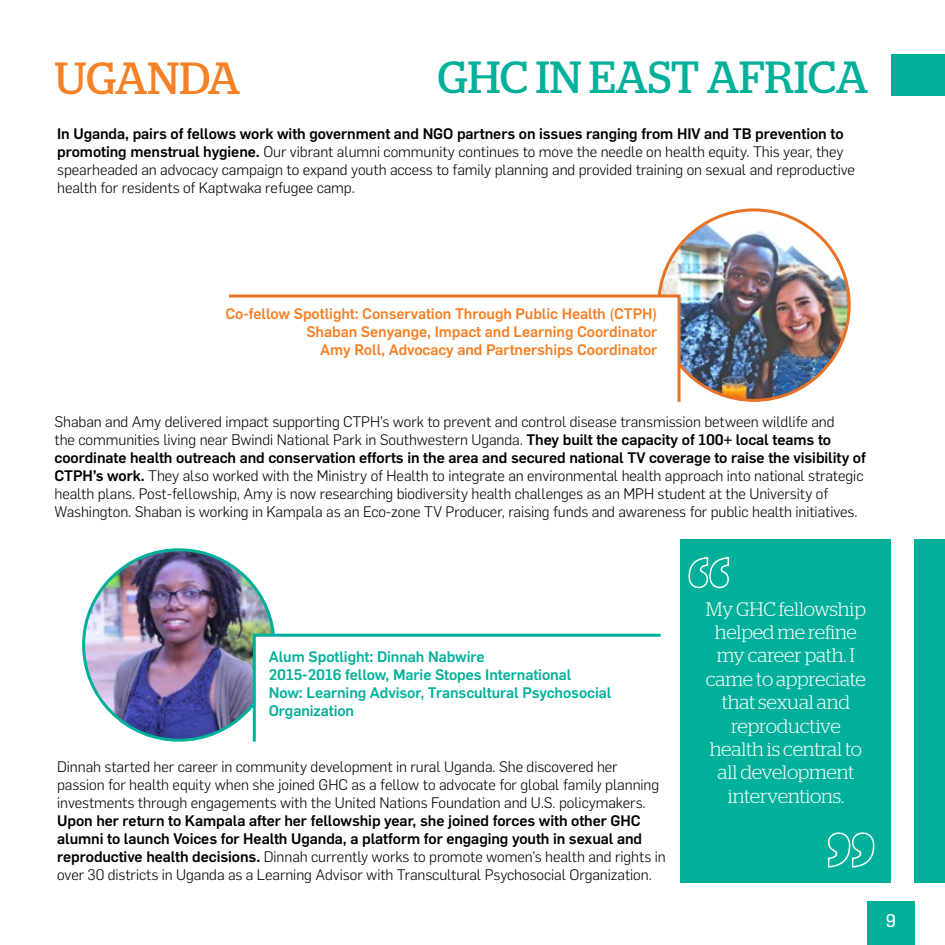
<style>
.page{position:relative;width:945px;height:945px;background:#fff}
.page>*{position:absolute;margin:0;border:0;box-sizing:border-box;transform-origin:0 0}
.t1{font:45px "Stag";color:#01b09a}
.t2{font:45px "Stag";letter-spacing:-.015em;color:#f58025}
.t3{font:300 19.5px/23.4px "Stag";letter-spacing:-.01em;color:#fff;text-align:center}
.t4{font:18px "Flama Basic";color:#fff}
.t5{font:300 15px/18px "Flama";letter-spacing:-.005em;color:#000}
.t6{font:500 15px/18px "Flama";letter-spacing:-.005em;color:#000}
.t7{font:500 15px/18px "Flama";letter-spacing:-.005em;color:#f58025;text-align:right}
.t8{font:500 15px/18px "Flama";letter-spacing:-.005em;color:#01b09a}
.s1{font-weight:500}
.s2{font-weight:300}
</style>
<div class="page">
<div style="left:867px;top:902px;width:48px;height:43px;background:#01b09a"></div>
<div style="left:891px;top:54px;width:54px;height:41px;background:#01b09a"></div>
<div style="left:915px;top:539px;width:30px;height:344px;background:#01b09a"></div>
<div style="left:681px;top:540px;width:210px;height:343px;background:#01b09a"></div>
<svg style="left:688px;top:557px;width:41px;height:32px"></svg>
<svg style="left:827px;top:832px;width:48px;height:36px"></svg>
<img style="left:84px;top:550px;width:190px;height:190px;border-radius:95px">
<svg style="left:251px;top:632px;width:410px;height:110px"></svg>
<img style="left:659px;top:210px;width:190px;height:190px;border-radius:95px">
<svg style="left:229px;top:293px;width:453px;height:109px"></svg>
<h1 class="t1" style="left:437px;top:52px;width:432px">GHC IN EAST AFRICA</h1>
<h1 class="t2" style="left:55px;top:52px;width:187px">UGANDA</h1>
<p class="t5" style="left:57px;top:124px;width:799px"><span class="s1">In Uganda, pairs of fellows work with government and NGO partners on issues ranging from HIV and TB prevention to promoting menstrual hygiene.</span> Our vibrant alumni community continues to move the needle on health equity. This year, they spearheaded an advocacy campaign to expand youth access to family planning and provided training on sexual and reproductive health for residents of Kaptwaka refugee camp.</p>
<p class="t7" style="left:225px;top:304px;width:433px">Co-fellow Spotlight: Conservation Through Public Health (CTPH)<br>Shaban Senyange, Impact and Learning Coordinator<br>Amy Roll, Advocacy and Partnerships Coordinator</p>
<p class="t5" style="left:55px;top:412px;width:813px">Shaban and Amy delivered impact supporting CTPH’s work to prevent and control disease transmission between wildlife and<br>the communities living near Bwindi National Park in Southwestern Uganda. <span class="s1">They built the capacity of 100+ local teams to coordinate health outreach and conservation efforts in the area and secured national TV coverage to raise the visibility of CTPH’s work.</span> They also worked with the Ministry of Health to integrate an environmental health approach into national strategic health plans. Post-fellowship, Amy is now researching biodiversity health challenges as an MPH student at the University of Washington. Shaban is working in Kampala as an Eco-zone TV Producer, raising funds and awareness for public health initiatives.</p>
<p class="t8" style="left:269px;top:647px;width:344px">Alum Spotlight: Dinnah Nabwire<br>2015-2016 fellow, Marie Stopes International<br>Now: Learning Advisor, Transcultural Psychosocial Organization</p>
<p class="t5" style="left:57px;top:757px;width:604px">Dinnah started her career in community development in rural Uganda. She discovered her passion for health equity when she joined GHC as a fellow to advocate for global family planning investments through engagements with the United Nations Foundation and U.S. policymakers.</p>
<p class="t6" style="left:57px;top:811px;width:610px">Upon her return to Kampala after her fellowship year, she joined forces with other GHC alumni to launch Voices for Health Uganda, a platform for engaging youth in sexual and reproductive health decisions. <span class="s2">Dinnah currently works to promote women’s health and rights in over 30 districts in Uganda as a Learning Advisor with Transcultural Psychosocial Organization.</span></p>
<h2 class="t3" style="left:706px;top:597px;width:162px">My GHC fellowship helped me refine my career path. I came to appreciate that sexual and reproductive health is central to all development interventions.</h2>
<p class="t4" style="left:886px;top:908px;width:12px">9</p>
</div>
